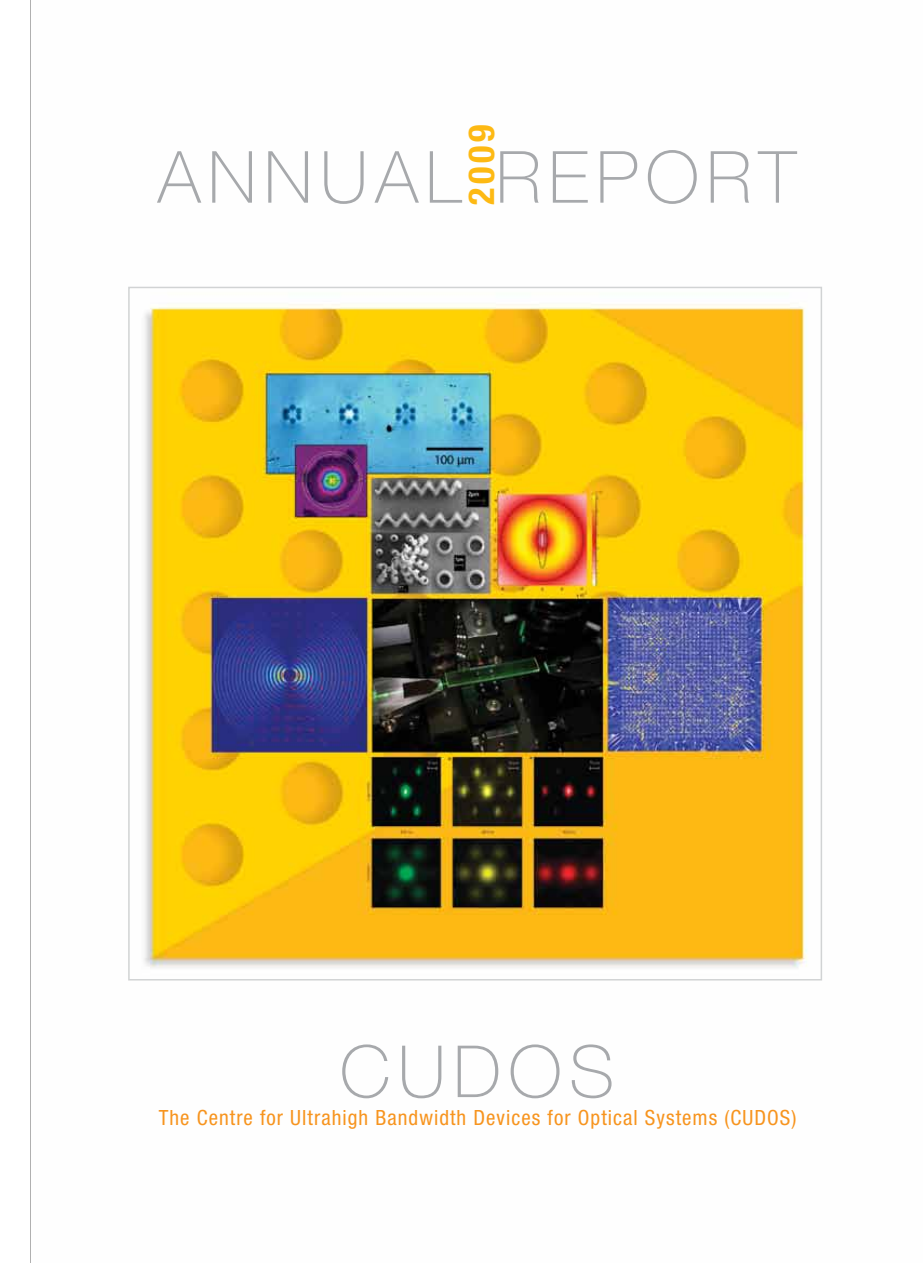
<style>
.page{position:relative;width:923px;height:1263px;background:#fff}
.page>*{position:absolute;margin:0;border:0;box-sizing:border-box;transform-origin:0 0}
.t1{font:100 72px "Helvetica Neue";letter-spacing:.1em;color:#a7a9ac}
.t2{font:700 condensed 36px "Helvetica Neue";color:#fdb913}
.t3{font:condensed 21px "Helvetica Neue";letter-spacing:.05em;color:#f7941e}
</style>
<div class="page">
<img style="left:128px;top:286px;width:694px;height:695px">
<p class="t2" style="left:459px;top:205px;width:81px;rotate:-90deg">2009</p>
<p class="t1" style="left:158px;top:136px;width:640px">ANNUAL REPORT</p>
<p class="t1" style="left:340px;top:1030px;width:276px">CUDOS</p>
<p class="t3" style="left:159px;top:1105px;width:639px">The Centre for Ultrahigh Bandwidth Devices for Optical Systems (CUDOS)</p>
</div>
